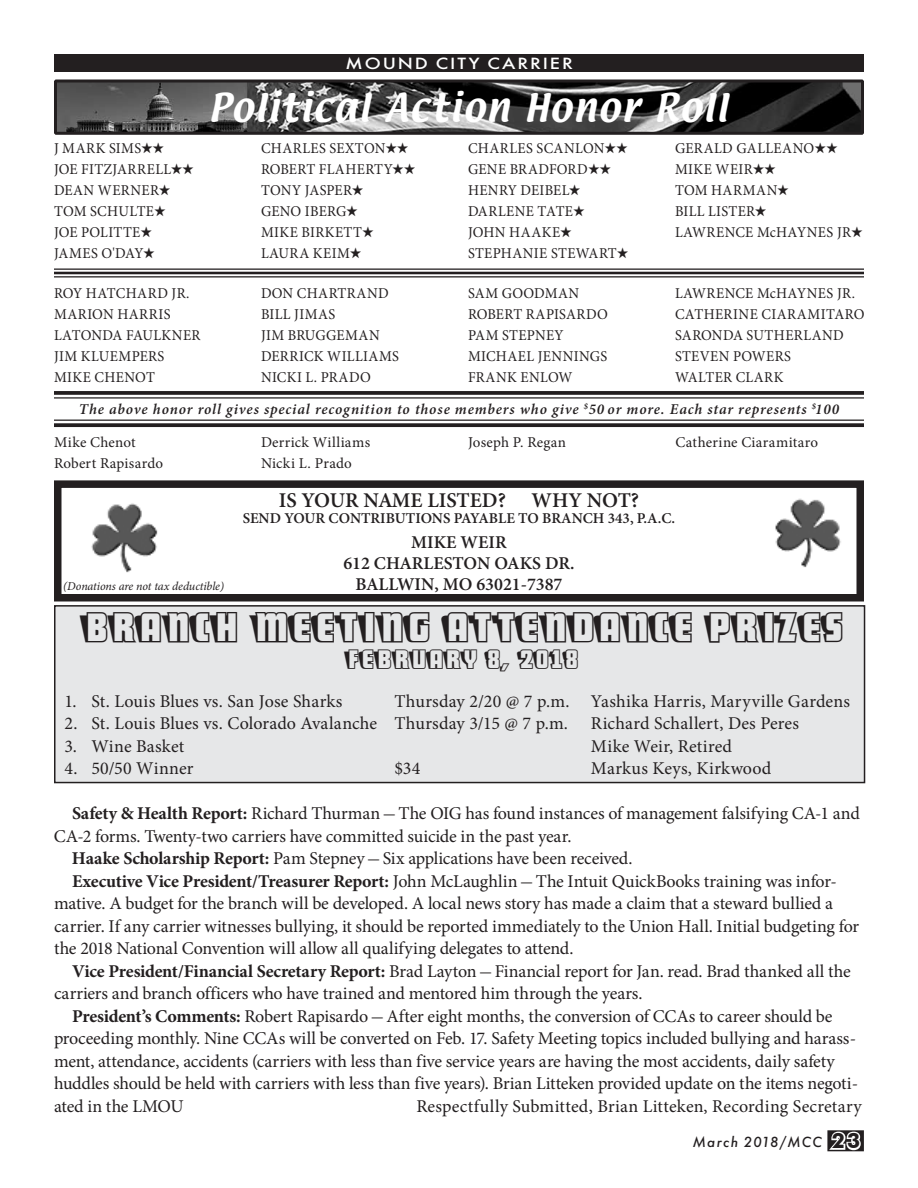
<style>
.page{position:relative;width:918px;height:1188px;background:#fff}
.page>*{position:absolute;margin:0;border:0;box-sizing:border-box;transform-origin:0 0}
.t1{font:42px "Sho Card Caps NF";color:#231f20}
.t2{font:34.5px "Textile";letter-spacing:.05em;color:#fff}
.t3{font:27px "Sho Card Caps NF";color:#231f20}
.t4{font:600 21px "Minion Pro";color:#231f20}
.t5{font:18px "Minion Pro";letter-spacing:-.005em;color:#231f20}
.t6{font:600 18px/21px "Minion Pro";color:#231f20;text-align:center}
.t7{font:18px "Minion Pro";letter-spacing:.02em;color:#231f20}
.t8{font:18px "Minion Pro";letter-spacing:.015em;color:#231f20}
.t9{font:15px/21px "Minion Pro";letter-spacing:.025em;color:#231f20;scale:.96 1}
.t10{font:italic 600 15px "Minion Pro";letter-spacing:.055em;color:#231f20}
.t11{font:15px/21px "Minion Pro";letter-spacing:.025em;color:#231f20}
.t12{font:600 15px "Minion Pro";color:#231f20}
.t13{font:500 15px "Futura";letter-spacing:.105em;color:#fff;scale:1.2 1}
.t14{font:italic 500 13.5px "Futura";letter-spacing:.09em;color:#231f20}
.t15{font:italic 12px "Minion Pro";letter-spacing:-.01em;color:#231f20}
.s1{font-weight:700}
.s2{font-family:"Futura BT";font-weight:700;font-style:normal;font-size:21px}
</style>
<div class="page">
<div style="left:54px;top:54px;width:810px;height:18px;background:#231f20"></div>
<div style="left:827px;top:1130px;width:37px;height:21px;background:#353233"></div>
<svg style="left:827px;top:1130px;width:36px;height:22px"></svg>
<img style="left:58px;top:84px;width:802px;height:47px">
<div style="left:54px;top:80px;width:810px;height:55px;border:3px solid #231f20"></div>
<div style="left:54px;top:480px;width:810px;height:122px;border:8px solid #231f20"></div>
<hr style="left:54px;top:269px;width:810px;height:1px;background:#231f20">
<hr style="left:54px;top:272px;width:810px;height:2px;background:#231f20">
<hr style="left:54px;top:276px;width:810px;height:1px;background:#231f20">
<svg style="left:54px;top:391px;width:810px;height:4px;background:#302c2d"></svg>
<hr style="left:54px;top:397px;width:810px;height:2px;background:#231f20">
<hr style="left:54px;top:420px;width:810px;height:1px;background:#231f20">
<svg style="left:54px;top:423px;width:810px;height:4px;background:#332f30"></svg>
<div style="left:55px;top:606px;width:810px;height:177px;background:#e6e7e8"></div>
<div style="left:54px;top:605px;width:811px;height:178px;border:2px solid #231f20"></div>
<img style="left:91px;top:503px;width:67px;height:70px">
<img style="left:775px;top:498px;width:66px;height:70px">
<p class="t13" style="left:346px;top:53px;width:191px">MOUND CITY CARRIER</p>
<h2 class="t2" style="left:208px;top:83px;width:520px">Political Action Honor Roll</h2>
<p class="t9" style="left:54px;top:138px;width:147px">J MARK SIMS★★<br>JOE FITZJARRELL★★<br>DEAN WERNER★<br>TOM SCHULTE★<br>JOE POLITTE★<br>JAMES O'DAY★</p>
<p class="t9" style="left:261px;top:138px;width:162px">CHARLES SEXTON★★<br>ROBERT FLAHERTY★★<br>TONY JASPER★<br>GENO IBERG★<br>MIKE BIRKETT★<br>LAURA KEIM★</p>
<p class="t9" style="left:468px;top:138px;width:169px">CHARLES SCANLON★★<br>GENE BRADFORD★★<br>HENRY DEIBEL★<br>DARLENE TATE★<br>JOHN HAAKE★<br>STEPHANIE STEWART★</p>
<p class="t9" style="left:675px;top:138px;width:197px">GERALD GALLEANO★★<br>MIKE WEIR★★<br>TOM HARMAN★<br>BILL LISTER★<br>LAWRENCE McHAYNES JR★</p>
<p class="t9" style="left:54px;top:283px;width:154px">ROY HATCHARD JR.<br>MARION HARRIS<br>LATONDA FAULKNER<br>JIM KLUEMPERS<br>MIKE CHENOT</p>
<p class="t9" style="left:261px;top:283px;width:145px">DON CHARTRAND<br>BILL JIMAS<br>JIM BRUGGEMAN<br>DERRICK WILLIAMS<br>NICKI L. PRADO</p>
<p class="t9" style="left:468px;top:283px;width:147px">SAM GOODMAN<br>ROBERT RAPISARDO<br>PAM STEPNEY<br>MICHAEL JENNINGS<br>FRANK ENLOW</p>
<p class="t9" style="left:675px;top:283px;width:199px">LAWRENCE McHAYNES JR.<br>CATHERINE CIARAMITARO<br>SARONDA SUTHERLAND<br>STEVEN POWERS<br>WALTER CLARK</p>
<p class="t10" style="left:79px;top:398px;width:762px">The above honor roll gives special recognition to those members who give <sup>$</sup>50 or more. Each star represents <sup>$</sup>100</p>
<p class="t11" style="left:54px;top:432px;width:111px">Mike Chenot<br>Robert Rapisardo</p>
<p class="t11" style="left:261px;top:432px;width:111px">Derrick Williams<br>Nicki L. Prado</p>
<p class="t11" style="left:468px;top:432px;width:100px">Joseph P. Regan</p>
<p class="t11" style="left:676px;top:432px;width:144px">Catherine Ciaramitaro</p>
<p class="t4" style="left:279px;top:486px;width:362px">IS YOUR NAME LISTED? WHY NOT?</p>
<p class="t12" style="left:243px;top:508px;width:434px">SEND YOUR CONTRIBUTIONS PAYABLE TO BRANCH 343, P.A.C.</p>
<p class="t6" style="left:343px;top:532px;width:233px">MIKE WEIR<br>612 CHARLESTON OAKS DR.</p>
<p class="t15" style="left:63px;top:578px;width:162px">(Donations are not tax deductible)</p>
<p class="t6" style="left:356px;top:574px;width:208px">BALLWIN, MO 63021-7387</p>
<h1 class="t1" style="left:80px;top:604px;width:764px">BRANCH MEETING ATTENDANCE PRIZES</h1>
<h3 class="t3" style="left:344px;top:644px;width:235px">FEBRUARY 8, 2018</h3>
<p class="t5" style="left:64px;top:689px;width:280px">1. St. Louis Blues vs. San Jose Sharks</p>
<p class="t7" style="left:394px;top:689px;width:457px">Thursday 2/20 @ 7 p.m. Yashika Harris, Maryville Gardens</p>
<p class="t5" style="left:64px;top:711px;width:505px">2. St. Louis Blues vs. Colorado Avalanche Thursday 3/15 @ 7 p.m.</p>
<p class="t5" style="left:591px;top:711px;width:210px">Richard Schallert, Des Peres</p>
<p class="t5" style="left:64px;top:734px;width:121px">3. Wine Basket</p>
<p class="t5" style="left:591px;top:734px;width:143px">Mike Weir, Retired</p>
<p class="t5" style="left:64px;top:756px;width:131px">4. 50/50 Winner</p>
<p class="t5" style="left:394px;top:756px;width:28px">$34</p>
<p class="t8" style="left:591px;top:756px;width:182px">Markus Keys, Kirkwood</p>
<p class="t5" style="left:72px;top:801px;width:789px"><span class="s1">Safety &amp; Health Report:</span> Richard Thurman — The OIG has found instances of management falsifying CA-1 and</p>
<p class="t5" style="left:54px;top:824px;width:519px">CA-2 forms. Twenty-two carriers have committed suicide in the past year.</p>
<p class="t5" style="left:72px;top:846px;width:562px"><span class="s1">Haake Scholarship Report:</span> Pam Stepney — Six applications have been received.</p>
<p class="t5" style="left:72px;top:869px;width:766px"><span class="s1">Executive Vice President/Treasurer Report:</span> John McLaughlin — The Intuit QuickBooks training was infor-</p>
<p class="t5" style="left:54px;top:891px;width:781px">mative. A budget for the branch will be developed. A local news story has made a claim that a steward bullied a</p>
<p class="t5" style="left:54px;top:914px;width:807px">carrier. If any carrier witnesses bullying, it should be reported immediately to the Union Hall. Initial budgeting for</p>
<p class="t5" style="left:54px;top:936px;width:521px">the 2018 National Convention will allow all qualifying delegates to attend.</p>
<p class="t5" style="left:72px;top:959px;width:780px"><span class="s1">Vice President/Financial Secretary Report:</span> Brad Layton — Financial report for Jan. read. Brad thanked all the</p>
<p class="t5" style="left:54px;top:981px;width:590px">carriers and branch officers who have trained and mentored him through the years.</p>
<p class="t5" style="left:72px;top:1004px;width:762px"><span class="s1">President’s Comments:</span> Robert Rapisardo — After eight months, the conversion of CCAs to career should be</p>
<p class="t5" style="left:54px;top:1026px;width:804px">proceeding monthly. Nine CCAs will be converted on Feb. 17. Safety Meeting topics included bullying and harass-</p>
<p class="t5" style="left:54px;top:1049px;width:782px">ment, attendance, accidents (carriers with less than five service years are having the most accidents, daily safety</p>
<p class="t5" style="left:54px;top:1071px;width:806px">huddles should be held with carriers with less than five years). Brian Litteken provided update on the items negoti-</p>
<p class="t5" style="left:54px;top:1094px;width:131px">ated in the LMOU</p>
<p class="t5" style="left:416px;top:1094px;width:447px">Respectfully Submitted, Brian Litteken, Recording Secretary</p>
<p class="t14" style="left:693px;top:1133px;width:169px">March 2018/MCC <span class="s2">23</span></p>
</div>
